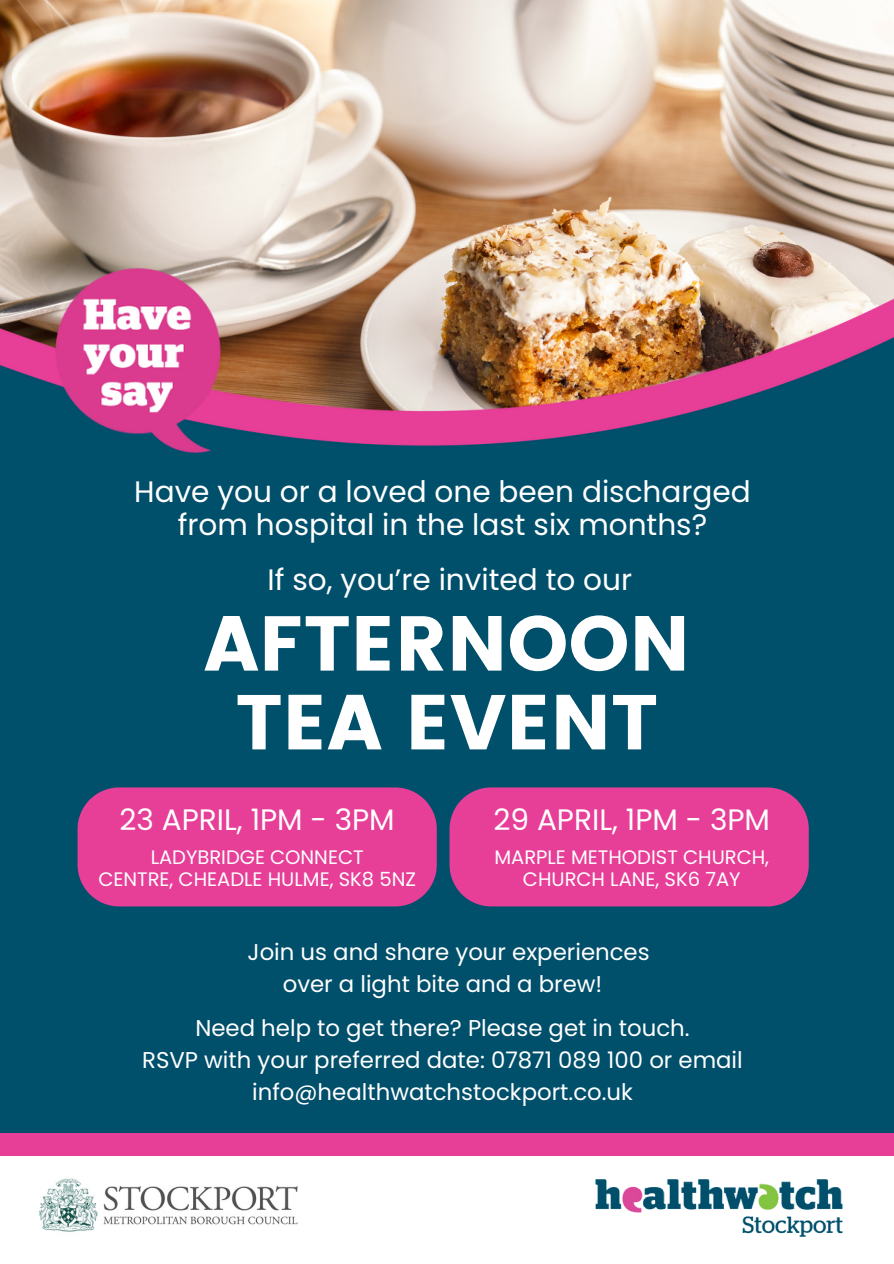
<style>
.page{position:relative;width:894px;height:1264px;background:#fff}
.page>*{position:absolute;margin:0;border:0;box-sizing:border-box;transform-origin:0 0}
.t1{font:77.55px/78.8px "Poppins";color:#fff;text-align:center}
.t2{font:29.55px/32.7px "Poppins";color:#fff;text-align:center}
.t3{font:22.8px/31.8px "Poppins";color:#fff;text-align:center}
.t4{font:19.5px "Poppins";color:#fff}
</style>
<div class="page">
<img style="left:0;top:0;width:893px;height:254px">
<img style="left:0;top:254px;width:893px;height:878px">
<div style="left:0;top:1132px;width:893px;height:23px;background:#e73e97"></div>
<img style="left:39px;top:1178px;width:259px;height:54px">
<img style="left:595px;top:1179px;width:248px;height:58px">
<img style="left:0;top:154px;width:345px;height:413px">
<div style="left:77px;top:787px;width:359px;height:119px;background:#e73e97"></div>
<div style="left:449px;top:787px;width:359px;height:119px;background:#e73e97"></div>
<p class="t2" style="left:134px;top:476px;width:618px">Have you or a loved one been discharged from hospital in the last six months?</p>
<h1 class="t2" style="left:267px;top:563px;width:366px">If so, you’re invited to our</h1>
<p class="t1" style="left:204px;top:604px;width:487px">AFTERNOON<br>TEA EVENT</p>
<h2 class="t2" style="left:119px;top:802px;width:277px">23 APRIL, 1PM - 3PM</h2>
<p class="t4" style="left:151px;top:843px;width:214px">LADYBRIDGE CONNECT</p>
<p class="t4" style="left:98px;top:865px;width:319px">CENTRE, CHEADLE HULME, SK8 5NZ</p>
<h4 class="t2" style="left:493px;top:802px;width:278px">29 APRIL, 1PM - 3PM</h4>
<h4 class="t4" style="left:494px;top:843px;width:276px">MARPLE METHODIST CHURCH,</h4>
<p class="t4" style="left:523px;top:865px;width:219px">CHURCH LANE, SK6 7AY</p>
<p class="t3" style="left:247px;top:936px;width:403px">Join us and share your experiences over a light bite and a brew!</p>
<p class="t3" style="left:142px;top:1012px;width:602px">Need help to get there? Please get in touch.<br>RSVP with your preferred date: 07871 089 100 or email info@healthwatchstockport.co.uk</p>
</div>
